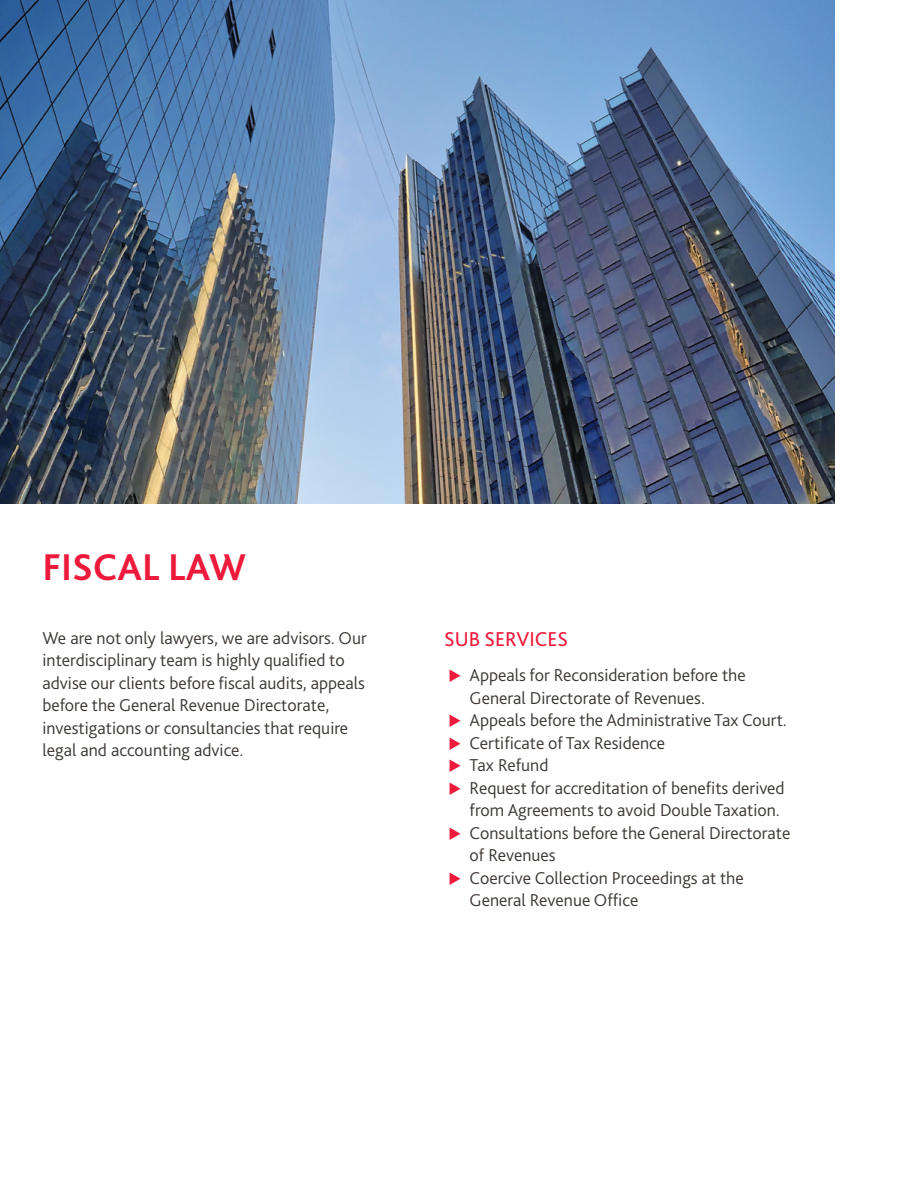
<style>
.page{position:relative;width:918px;height:1188px;background:#fff}
.page>*{position:absolute;margin:0;border:0;box-sizing:border-box;transform-origin:0 0}
.t1{font:700 39px "Bliss Pro";color:#ed1a3b}
.t2{font:21px "Bliss Pro";color:#ed1a3b}
.t3{font:300 18px/22.5px "Bliss Pro";color:#3c3734}
</style>
<div class="page">
<img style="left:0;top:0;width:834px;height:504px">
<h1 class="t1" style="left:43px;top:543px;width:205px">FISCAL LAW</h1>
<p class="t3" style="left:43px;top:626px;width:326px">We are not only lawyers, we are advisors. Our interdisciplinary team is highly qualified to advise our clients before fiscal audits, appeals before the General Revenue Directorate, investigations or consultancies that require legal and accounting advice.</p>
<p class="t2" style="left:444px;top:626px;width:125px">SUB SERVICES</p>
<p class="t3" style="left:470px;top:664px;width:322px">Appeals for Reconsideration before the General Directorate of Revenues.<br>Appeals before the Administrative Tax Court.<br>Certificate of Tax Residence<br>Tax Refund<br>Request for accreditation of benefits derived from Agreements to avoid Double Taxation.<br>Consultations before the General Directorate of Revenues<br>Coercive Collection Proceedings at the General Revenue Office</p>
</div>
